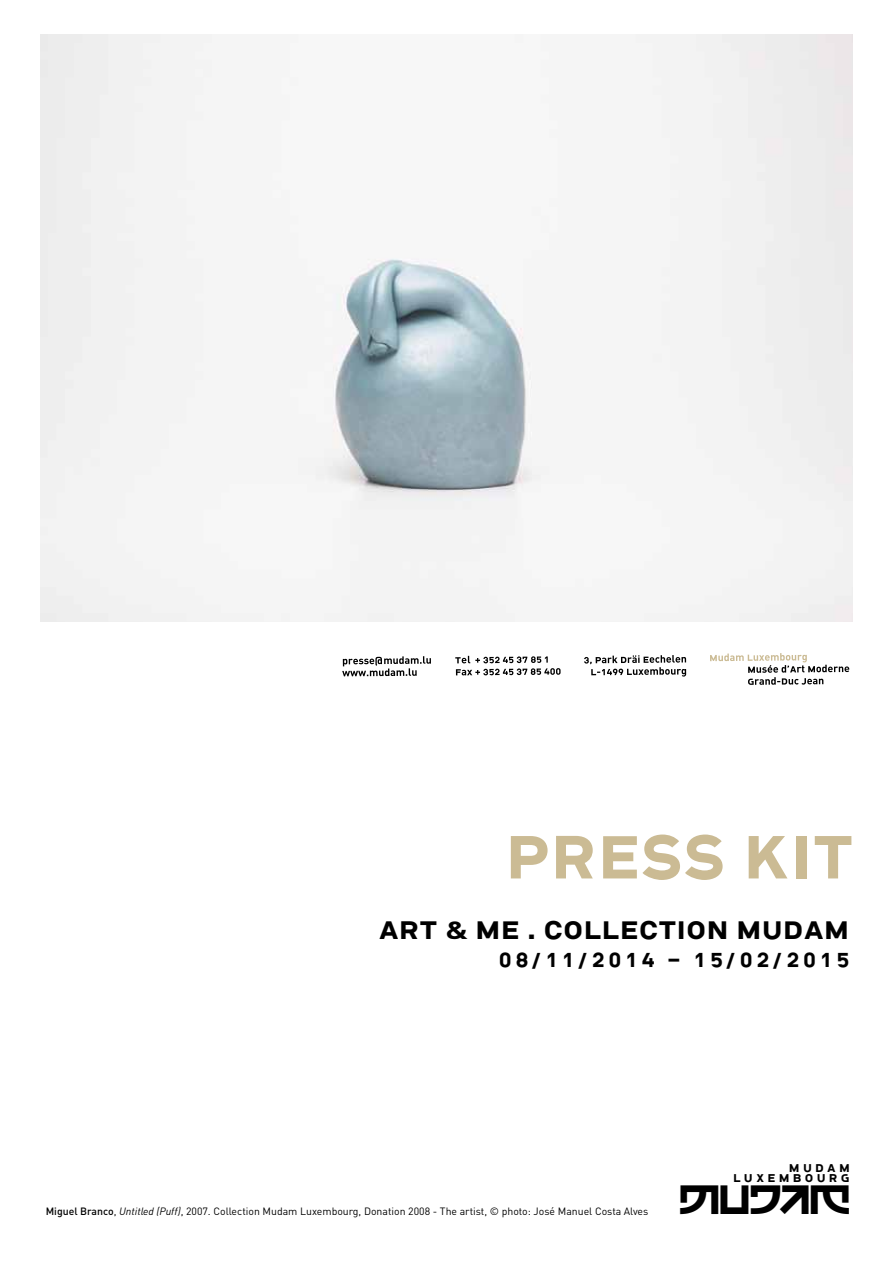
<style>
.page{position:relative;width:893px;height:1263px;background:#fff}
.page>*{position:absolute;margin:0;border:0;box-sizing:border-box;transform-origin:0 0}
.t1{font:72px "MUDIN";color:#cbbb94}
.t2{font:33.6px "MUDAM";color:#000}
.t3{font:30px "MUDIN";color:#000;scale:1.05 1}
.t4{font:24px "MUDIN";letter-spacing:.15em;color:#000}
.t5{font:13.35px/10.4px "MUDIN";color:#000}
.t6{font:10.5px "DINOT";color:#000}
.s1{font-weight:500}
.s2{font-style:italic}
</style>
<div class="page">
<svg style="left:584px;top:655px;width:102px;height:21px"></svg>
<svg style="left:455px;top:656px;width:106px;height:19px"></svg>
<svg style="left:342px;top:656px;width:89px;height:20px"></svg>
<svg style="left:710px;top:653px;width:139px;height:32px"></svg>
<img style="left:41px;top:34px;width:811px;height:588px">
<h1 class="t1" style="left:505px;top:805px;width:350px">PRESS KIT</h1>
<h3 class="t3" style="left:379px;top:908px;width:450px">ART &amp; ME . COLLECTION M UDAM</h3>
<h3 class="t4" style="left:499px;top:943px;width:352px">08/11/2014 – 15/02/2015</h3>
<p class="t6" style="left:46px;top:1204px;width:604px"><span class="s1">Miguel Branco</span>, <span class="s2">Untitled (Puff)</span>, 2007. Collection Mudam Luxembourg, Donation 2008 - The artist, © photo: José Manuel Costa Alves</p>
<p class="t5" style="left:733px;top:1161px;width:84px;text-indent:56px">MUDAM<br>LU XEM BOUR</p>
<p class="t5" style="left:841px;top:1172px;width:10px">G</p>
<h2 class="t2" style="left:679px;top:1181px;width:173px">MUDAM</h2>
</div>
